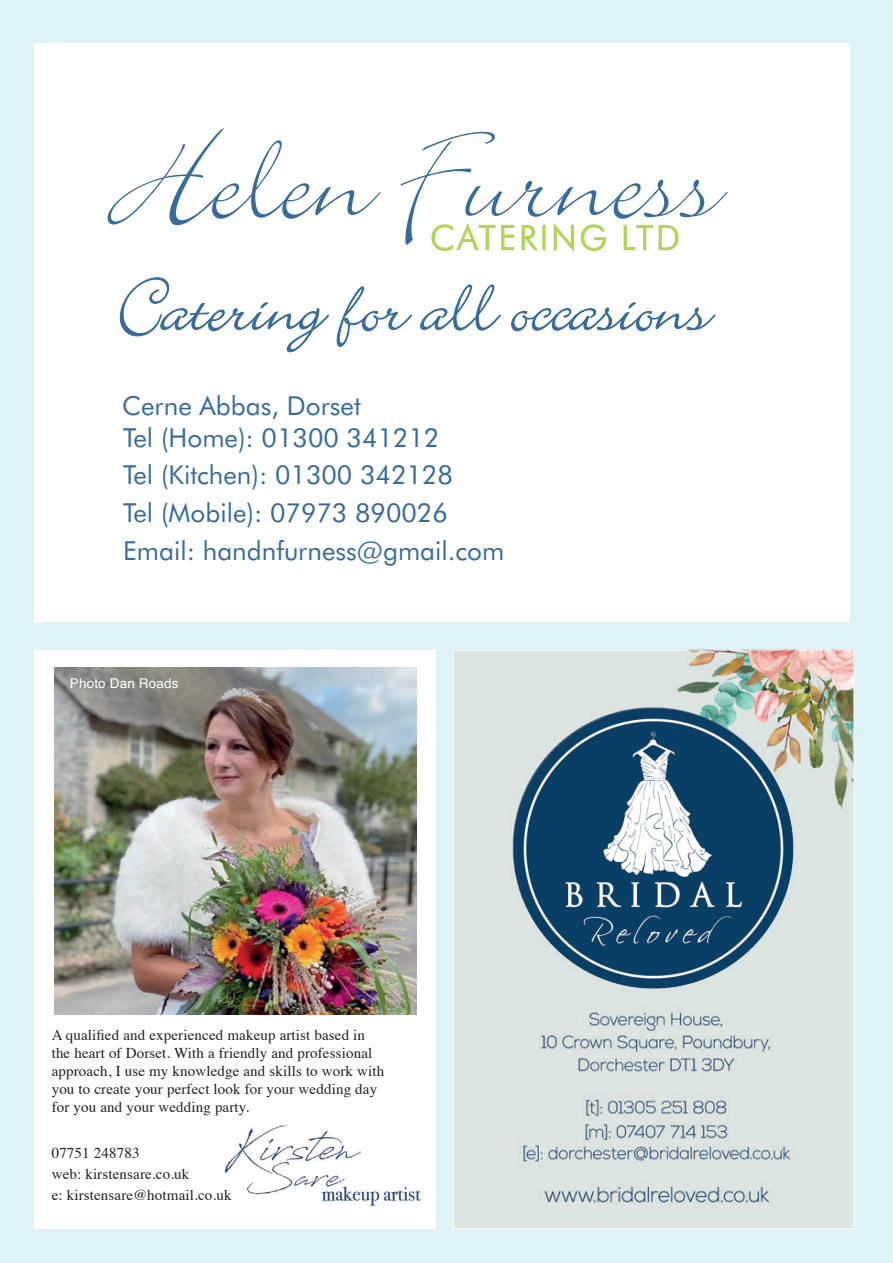
<style>
.page{position:relative;width:893px;height:1263px;background:#def2f7}
.page>*{position:absolute;margin:0;border:0;box-sizing:border-box;transform-origin:0 0}
.t1{font:141.3px "Bickley Script";color:#376b9a}
.t2{font:82.5px "Bickley Script";color:#376b9a}
.t3{font:300 34.05px "Futura BT";letter-spacing:.085em;color:#b1d353}
.t4{font:26.25px/37.7px "Futura BT";color:#376b9a}
.t5{font:15px/18px "Times";letter-spacing:.01em;color:#231f20}
.t6{font:13.5px "Helvetica";letter-spacing:.01em;color:#fff}
</style>
<div class="page">
<div style="left:34px;top:649px;width:402px;height:580px;background:#fff;border:1px solid #fff"></div>
<img style="left:54px;top:668px;width:362px;height:346px">
<img style="left:224px;top:1124px;width:198px;height:82px">
<img style="left:455px;top:651px;width:397px;height:576px">
<div style="left:34px;top:44px;width:815px;height:578px;background:#fff"></div>
<img style="left:513px;top:708px;width:281px;height:281px">
<h1 class="t1" style="left:118px;top:110px;width:601px">Helen Furness</h1>
<h3 class="t3" style="left:430px;top:217px;width:251px">CATERING LTD</h3>
<h2 class="t2" style="left:117px;top:267px;width:594px">Catering for all occasions</h2>
<h3 class="t4" style="left:122px;top:386px;width:240px">Cerne Abbas, Dorset</h3>
<h3 class="t4" style="left:123px;top:418px;width:383px">Tel (Home): 01300 341212<br>Tel (Kitchen): 01300 342128<br>Tel (Mobile): 07973 890026<br>Email: handnfurness@gmail.com</h3>
<p class="t6" style="left:70px;top:673px;width:110px">Photo Dan Roads</p>
<p class="t5" style="left:52px;top:1024px;width:334px">A qualified and experienced makeup artist based in the heart of Dorset. With a friendly and professional approach, I use my knowledge and skills to work with you to create your perfect look for your wedding day for you and your wedding party.</p>
<p class="t5" style="left:52px;top:1141px;width:181px;line-height:21px">07751 248783<br>web: kirstensare.co.uk<br>e: kirstensare@hotmail.co.uk</p>
</div>
